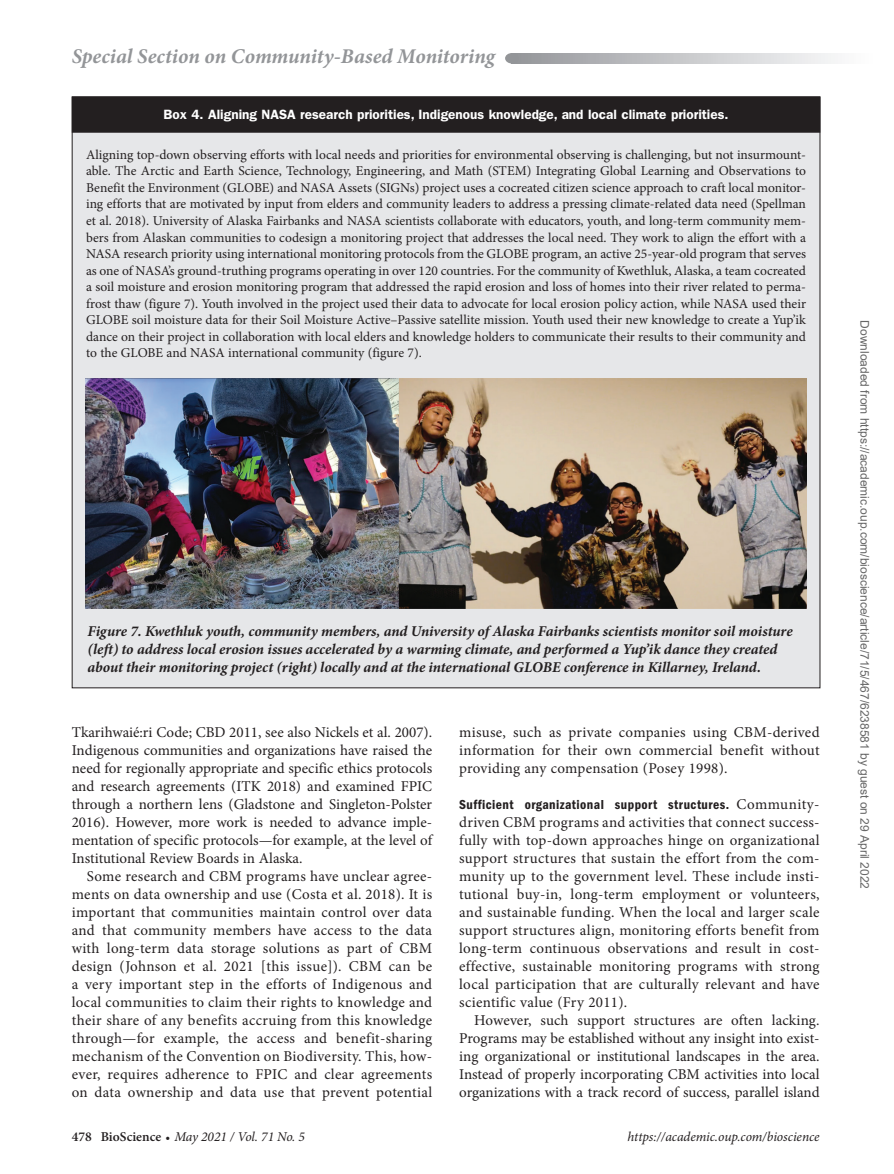
<style>
.page{position:relative;width:894px;height:1174px;background:#fff}
.page>*{position:absolute;margin:0;border:0;box-sizing:border-box;transform-origin:0 0}
.t1{font:italic 700 21px "Minion Pro";letter-spacing:-.005em;color:#939598}
.Para{font:15px/18px "Minion Pro";letter-spacing:.01em;color:#231f20;text-align:justify}
.FigCaption{font:italic 700 15px/18px "Minion Pro";letter-spacing:-.005em;color:#231f20}
.BoxParaFL{font:13.5px/16.5px "Minion Pro";letter-spacing:-.005em;color:#231f20;text-align:justify}
.BoxHead{font:600 13.5px "ITC Franklin Gothic Std";color:#fff}
.t2{font:italic 13.5px "Minion Pro";letter-spacing:-.005em;color:#231f20}
.t3{font:13.5px "ITC Franklin Gothic Std Dm Cd";letter-spacing:.035em;color:#231f20}
.t4{font:12px "Arial";color:#666}
.s1{font-family:"Minion Pro";font-size:15px}
.s2{font-weight:600;font-style:normal}
.s3{font-weight:600;font-style:normal;font-size:12px}
</style>
<div class="page">
<svg style="left:514px;top:53px;width:321px;height:11px"></svg>
<div style="left:505px;top:53px;width:13px;height:11px;background:#939598;border-radius:50%"></div>
<div style="left:72px;top:97px;width:747px;height:591px;background:#e6e7e9"></div>
<div style="left:72px;top:97px;width:747px;height:36px;background:#231f20"></div>
<img style="left:86px;top:378px;width:719px;height:231px">
<h1 class="t1" style="left:72px;top:41px;width:424px">Special Section on Community-Based Monitoring</h1>
<p class="BoxHead" style="left:163px;top:107px;width:566px">Box 4. Aligning NASA research priorities, Indigenous knowledge, and local climate priorities.</p>
<p class="BoxParaFL" style="left:86px;top:146px;width:721px">Aligning top-down observing efforts with local needs and priorities for environmental observing is challenging, but not insurmount&shy;able. The Arctic and Earth Science, Technology, Engineering, and Math (STEM) Integrating Global Learning and Observations to Benefit the Environment (GLOBE) and NASA Assets (SIGNs) project uses a cocreated citizen science approach to craft local monitor&shy;ing efforts that are motivated by input from elders and community leaders to address a pressing climate-related data need (Spellman et al. 2018). University of Alaska Fairbanks and NASA scientists collaborate with educators, youth, and long-term community mem&shy;bers from Alaskan communities to codesign a monitoring project that addresses the local need. They work to align the effort with a NASA research priority using international monitoring protocols from the GLOBE program, an active 25-year-old program that serves as one of NASA’s ground-truthing programs operating in over 120 countries. For the community of Kwethluk, Alaska, a team cocreated a soil moisture and erosion monitoring program that addressed the rapid erosion and loss of homes into their river related to perma&shy;frost thaw (figure 7). Youth involved in the project used their data to advocate for local erosion policy action, while NASA used their GLOBE soil moisture data for their Soil Moisture Active–Passive satellite mission. Youth used their new knowledge to create a Yup’ik dance on their project in collaboration with local elders and knowledge holders to communicate their results to their community and to the GLOBE and NASA international community (figure 7).</p>
<p class="FigCaption" style="left:87px;top:622px;width:706px">Figure 7. Kwethluk youth, community members, and University of Alaska Fairbanks scientists monitor soil moisture (left) to address local erosion issues accelerated by a warming climate, and performed a Yup’ik dance they created about their monitoring project (right) locally and at the international GLOBE conference in Killarney, Ireland.</p>
<p class="Para" style="left:72px;top:723px;width:362px">Tkarihwaié :ri Code; CBD 2011, see also Nickels et al. 2007).<br>Indigenous communities and organizations have raised the need for regionally appropriate and specific ethics protocols and research agreements (ITK 2018) and examined FPIC through a northern lens (Gladstone and Singleton-Polster 2016). However, more work is needed to advance imple&shy;mentation of specific protocols—for example, at the level of Institutional Review Boards in Alaska.</p>
<p class="Para" style="left:72px;top:867px;width:362px;text-indent:15px">Some research and CBM programs have unclear agree&shy;ments on data ownership and use (Costa et al. 2018). It is important that communities maintain control over data and that community members have access to the data with long-term data storage solutions as part of CBM design (Johnson et al. 2021 [this issue]). CBM can be a very important step in the efforts of Indigenous and local communities to claim their rights to knowledge and their share of any benefits accruing from this knowledge through—for example, the access and benefit-sharing mechanism of the Convention on Biodiversity. This, how&shy;ever, requires adherence to FPIC and clear agreements on data ownership and data use that prevent potential</p>
<p class="Para" style="left:459px;top:723px;width:362px">misuse, such as private companies using CBM-derived information for their own commercial benefit without providing any compensation (Posey 1998).</p>
<h2 class="t3" style="left:459px;top:797px;width:362px">Sufficient organizational support structures. <span class="s1">Community-</span></h2>
<h2 class="Para" style="left:459px;top:813px;width:362px">driven CBM programs and activities that connect success&shy;fully with top-down approaches hinge on organizational support structures that sustain the effort from the com&shy;munity up to the government level. These include insti&shy;tutional buy-in, long-term employment or volunteers, and sustainable funding. When the local and larger scale support structures align, monitoring efforts benefit from long-term continuous observations and result in cost&shy;effective, sustainable monitoring programs with strong local participation that are culturally relevant and have scientific value (Fry 2011).</h2>
<p class="Para" style="left:459px;top:1011px;width:362px;text-indent:15px">However, such support structures are often lacking.<br>Programs may be established without any insight into exist&shy;ing organizational or institutional landscapes in the area.<br>Instead of properly incorporating CBM activities into local organizations with a track record of success, parallel island</p>
<p class="t2" style="left:72px;top:1127px;width:234px"><span class="s2">478 BioScience</span> <span class="s3">•</span> May 2021 / Vol. 71 No. 5</p>
<p class="t2" style="left:627px;top:1127px;width:193px">https://academic.oup.com/bioscience</p>
<p class="t4" style="left:868px;top:320px;width:570px;rotate:90deg">Downloaded from https://academic.oup.com/bioscience/article/71/5/467/6238581 by guest on 29 April 2022</p>
</div>
